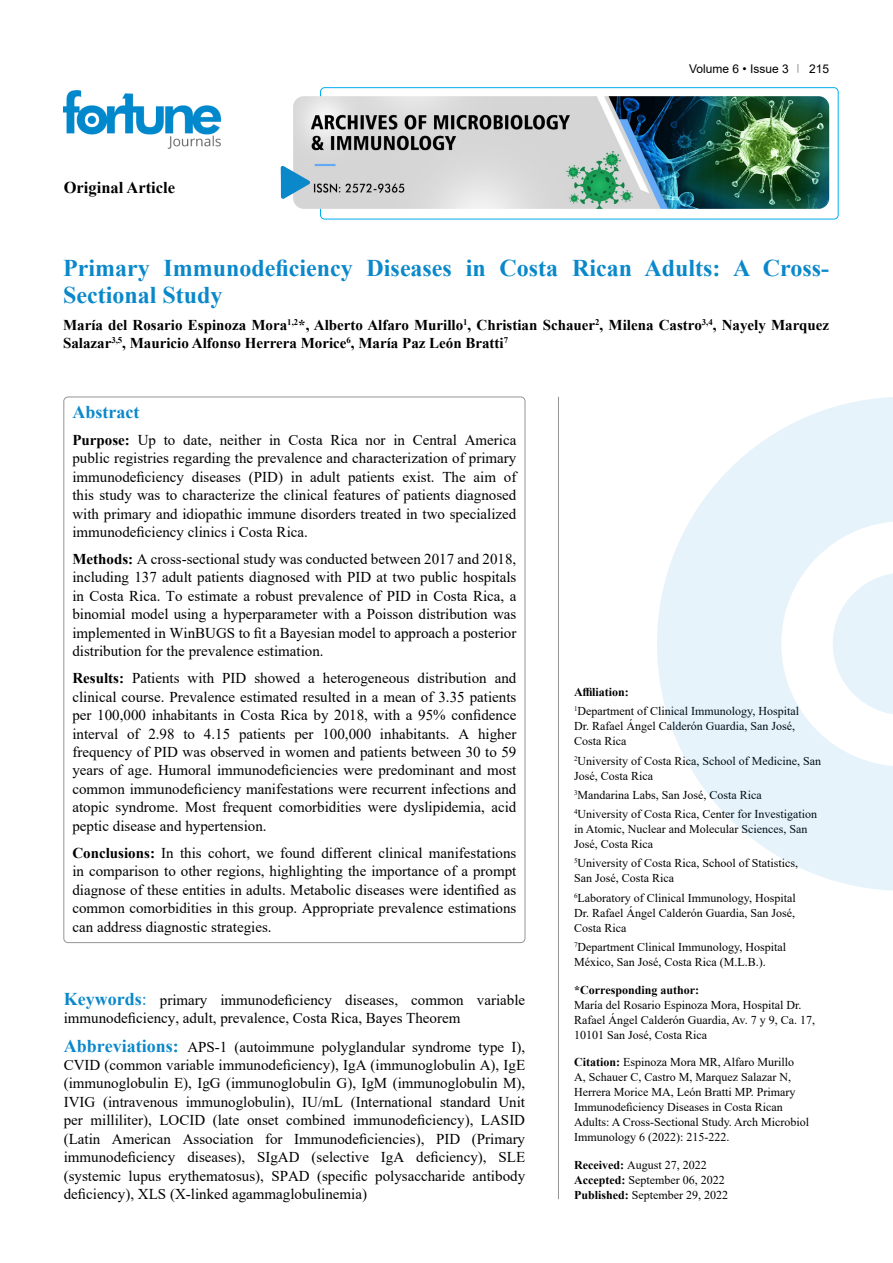
<style>
.page{position:relative;width:893px;height:1263px;background:#fff}
.page>*{position:absolute;margin:0;border:0;box-sizing:border-box;transform-origin:0 0}
.t1{font:700 24px/27px "Times New Roman";color:#0a88ca}
.t2{font:700 18px "Times New Roman";color:#0a88ca}
.t3{font:700 16.5px "Times New Roman";color:#000}
.t4{font:15px/18.5px "Times New Roman";color:#000;text-align:justify}
.t5{font:700 15px/18.5px "Times New Roman";color:#000}
.t6{font:12px/15px "Times New Roman";color:#000}
.t7{font:700 12px "Times New Roman";color:#000}
.t8{font:12px "Arial";color:#000}
.s1{font-weight:700}
.s2{font-weight:700;font-size:18px;color:#0a88ca}
.s3{font-size:18px;color:#0a88ca}
</style>
<div class="page">
<div style="left:320px;top:87px;width:518px;height:132px;border:1px solid #00aeef;border-radius:4px"></div>
<img style="left:64px;top:90px;width:157px;height:59px">
<img style="left:293px;top:96px;width:536px;height:113px">
<svg style="left:281px;top:166px;width:29px;height:33px"></svg>
<hr style="left:558px;top:397px;width:1px;height:802px;background:#939598">
<svg style="left:657px;top:397px;width:236px;height:494px;fill:#e6f3fa"></svg>
<svg style="left:833px;top:572px;width:60px;height:143px"></svg>
<p class="t3" style="left:64px;top:175px;width:113px">Original Article</p>
<p class="t8" style="left:689px;top:60px;width:101px">Volume 6 • Issue 3</p>
<p class="t8" style="left:809px;top:60px;width:22px">215</p>
<h1 class="t1" style="left:63px;top:254px;width:768px">Primary Immunodeficiency Diseases in Costa Rican Adults: A Cross-<br>Sectional Study</h1>
<p class="t5" style="left:63px;top:315px;width:768px">María del Rosario Espinoza Mora<sup>1,2</sup>*, Alberto Alfaro Murillo<sup>1</sup>, Christian Schauer<sup>2</sup>, Milena Castro<sup>3,4</sup>, Nayely Marquez<br>Salazar<sup>3,5</sup>, Mauricio Alfonso Herrera Morice<sup>6</sup>, María Paz León Bratti<sup>7</sup></p>
<p class="t2" style="left:72px;top:399px;width:68px">Abstract</p>
<p class="t4" style="left:72px;top:430px;width:445px"><span class="s1">Purpose:</span> Up to date, neither in Costa Rica nor in Central America public registries regarding the prevalence and characterization of primary immunodeficiency diseases (PID) in adult patients exist. The aim of this study was to characterize the clinical features of patients diagnosed with primary and idiopathic immune disorders treated in two specialized immunodeficiency clinics i Costa Rica.</p>
<p class="t4" style="left:72px;top:549px;width:445px"><span class="s1">Methods:</span> A cross-sectional study was conducted between 2017 and 2018, including 137 adult patients diagnosed with PID at two public hospitals in Costa Rica. To estimate a robust prevalence of PID in Costa Rica, a binomial model using a hyperparameter with a Poisson distribution was implemented in WinBUGS to fit a Bayesian model to approach a posterior distribution for the prevalence estimation.</p>
<p class="t4" style="left:72px;top:668px;width:445px"><span class="s1">Results:</span> Patients with PID showed a heterogeneous distribution and clinical course. Prevalence estimated resulted in a mean of 3.35 patients per 100,000 inhabitants in Costa Rica by 2018, with a 95% confidence interval of 2.98 to 4.15 patients per 100,000 inhabitants. A higher frequency of PID was observed in women and patients between 30 to 59 years of age. Humoral immunodeficiencies were predominant and most common immunodeficiency manifestations were recurrent infections and atopic syndrome. Most frequent comorbidities were dyslipidemia, acid peptic disease and hypertension.</p>
<p class="t4" style="left:72px;top:843px;width:445px"><span class="s1">Conclusions:</span> In this cohort, we found different clinical manifestations in comparison to other regions, highlighting the importance of a prompt diagnose of these entities in adults. Metabolic diseases were identified as common comorbidities in this group. Appropriate prevalence estimations can address diagnostic strategies.</p>
<p class="t4" style="left:64px;top:990px;width:463px"><span class="s2">Keywords</span><span class="s3">:</span> primary immunodeficiency diseases, common variable immunodeficiency, adult, prevalence, Costa Rica, Bayes Theorem</p>
<p class="t4" style="left:64px;top:1037px;width:463px"><span class="s2">Abbreviations:</span> APS-1 (autoimmune polyglandular syndrome type I), CVID (common variable immunodeficiency), IgA (immunoglobulin A), IgE (immunoglobulin E), IgG (immunoglobulin G), IgM (immunoglobulin M), IVIG (intravenous immunoglobulin), IU/mL (International standard Unit per milliliter), LOCID (late onset combined immunodeficiency), LASID (Latin American Association for Immunodeficiencies), PID (Primary immunodeficiency diseases), SIgAD (selective IgA deficiency), SLE (systemic lupus erythematosus), SPAD (specific polysaccharide antibody deficiency), XLS (X-linked agammaglobulinemia)</p>
<p class="t6" style="left:574px;top:682px;width:227px;line-height:19.2px"><span class="s1">Affiliation:<br></span><sup>1</sup>Department of Clinical Immunology, Hospital</p>
<p class="t6" style="left:574px;top:718px;width:222px">Dr. Rafael Ángel Calderón Guardia, San José,<br>Costa Rica</p>
<p class="t6" style="left:574px;top:753px;width:249px"><sup>2</sup>University of Costa Rica, School of Medicine, San<br>José, Costa Rica</p>
<p class="t6" style="left:574px;top:785px;width:245px;line-height:19.2px"><sup>3</sup>Mandarina Labs, San José, Costa Rica<br><sup>4</sup>University of Costa Rica, Center for Investigation</p>
<p class="t6" style="left:574px;top:821px;width:235px">in Atomic, Nuclear and Molecular Sciences, San<br>José, Costa Rica</p>
<p class="t6" style="left:574px;top:855px;width:226px"><sup>5</sup>University of Costa Rica, School of Statistics,<br>San José, Costa Rica</p>
<p class="t6" style="left:574px;top:890px;width:223px;text-align:justify"><sup>6</sup>Laboratory of Clinical Immunology, Hospital Dr. Rafael Ángel Calderón Guardia, San José, Costa Rica</p>
<p class="t6" style="left:574px;top:939px;width:214px"><sup>7</sup>Department Clinical Immunology, Hospital<br>México, San José, Costa Rica (M.L.B.).</p>
<p class="t7" style="left:574px;top:981px;width:127px">*Corresponding author:</p>
<p class="t6" style="left:574px;top:997px;width:242px">María del Rosario Espinoza Mora, Hospital Dr.<br>Rafael Ángel Calderón Guardia, Av. 7 y 9, Ca. 17,<br>10101 San José, Costa Rica</p>
<p class="t6" style="left:574px;top:1054px;width:237px"><span class="s1">Citation:</span> Espinoza Mora MR, Alfaro Murillo<br>A, Schauer C, Castro M, Marquez Salazar N, Herrera Morice MA, León Bratti MP. Primary Immunodeficiency Diseases in Costa Rican Adults: A Cross-Sectional Study. Arch Microbiol Immunology 6 (2022): 215-222.</p>
<p class="t6" style="left:574px;top:1157px;width:156px"><span class="s1">Received:</span> August 27, 2022<br><span class="s1">Accepted:</span> September 06, 2022<br><span class="s1">Published:</span> September 29, 2022</p>
</div>
